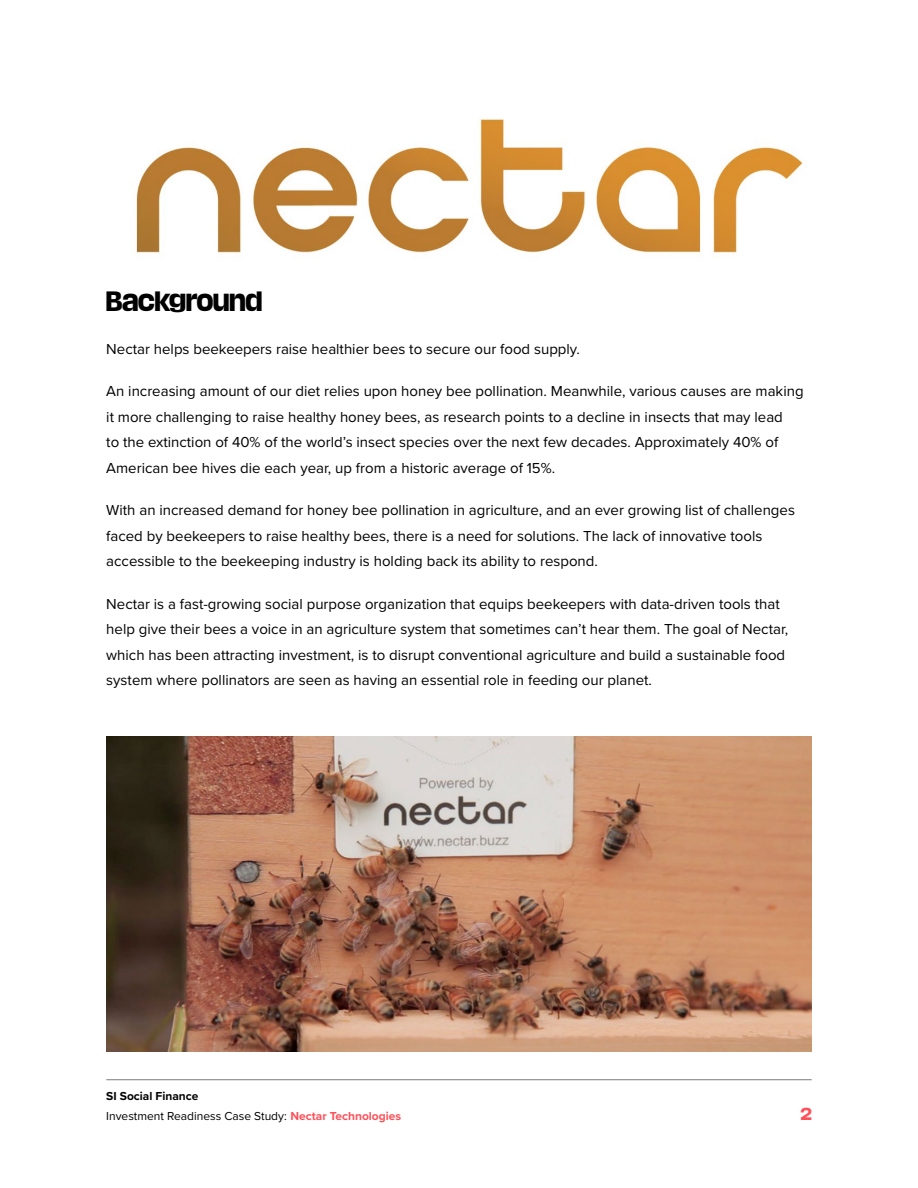
<style>
.page{position:relative;width:918px;height:1188px;background:#fff}
.page>*{position:absolute;margin:0;border:0;box-sizing:border-box;transform-origin:0 0}
.t1{font:700 24px "Media Sans";color:#000}
.t2{font:15px/25.5px "Proxima Nova";color:#000}
.t3{font:700 15px "Media Sans";color:#ff5059}
.t4{font:12px "Proxima Nova";color:#000}
.t5{font:700 12px "Proxima Nova";color:#000}
.s1{font-weight:700;color:#ff5059}
</style>
<div class="page">
<hr style="left:106px;top:1079px;width:706px;height:1px;background:#797a7d">
<img style="left:132px;top:118px;width:671px;height:137px">
<img style="left:106px;top:737px;width:706px;height:315px">
<h1 class="t1" style="left:106px;top:287px;width:157px">Background</h1>
<p class="t2" style="left:106px;top:335px;width:475px">Nectar helps beekeepers raise healthier bees to secure our food supply.</p>
<p class="t2" style="left:106px;top:378px;width:699px">An increasing amount of our diet relies upon honey bee pollination. Meanwhile, various causes are making it more challenging to raise healthy honey bees, as research points to a decline in insects that may lead<br>to the extinction of 40% of the world’s insect species over the next few decades. Approximately 40% of American bee hives die each year, up from a historic average of 15%.</p>
<p class="t2" style="left:106px;top:497px;width:690px">With an increased demand for honey bee pollination in agriculture, and an ever growing list of challenges faced by beekeepers to raise healthy bees, there is a need for solutions. The lack of innovative tools accessible to the beekeeping industry is holding back its ability to respond.</p>
<p class="t2" style="left:106px;top:590px;width:683px">Nectar is a fast-growing social purpose organization that equips beekeepers with data-driven tools that help give their bees a voice in an agriculture system that sometimes can’t hear them. The goal of Nectar, which has been attracting investment, is to disrupt conventional agriculture and build a sustainable food system where pollinators are seen as having an essential role in feeding our planet.</p>
<p class="t5" style="left:106px;top:1087px;width:94px">SI Social Finance</p>
<p class="t4" style="left:106px;top:1107px;width:296px">Investment Readiness Case Study: <span class="s1">Nectar Technologies</span></p>
<p class="t3" style="left:801px;top:1105px;width:12px">2</p>
</div>
